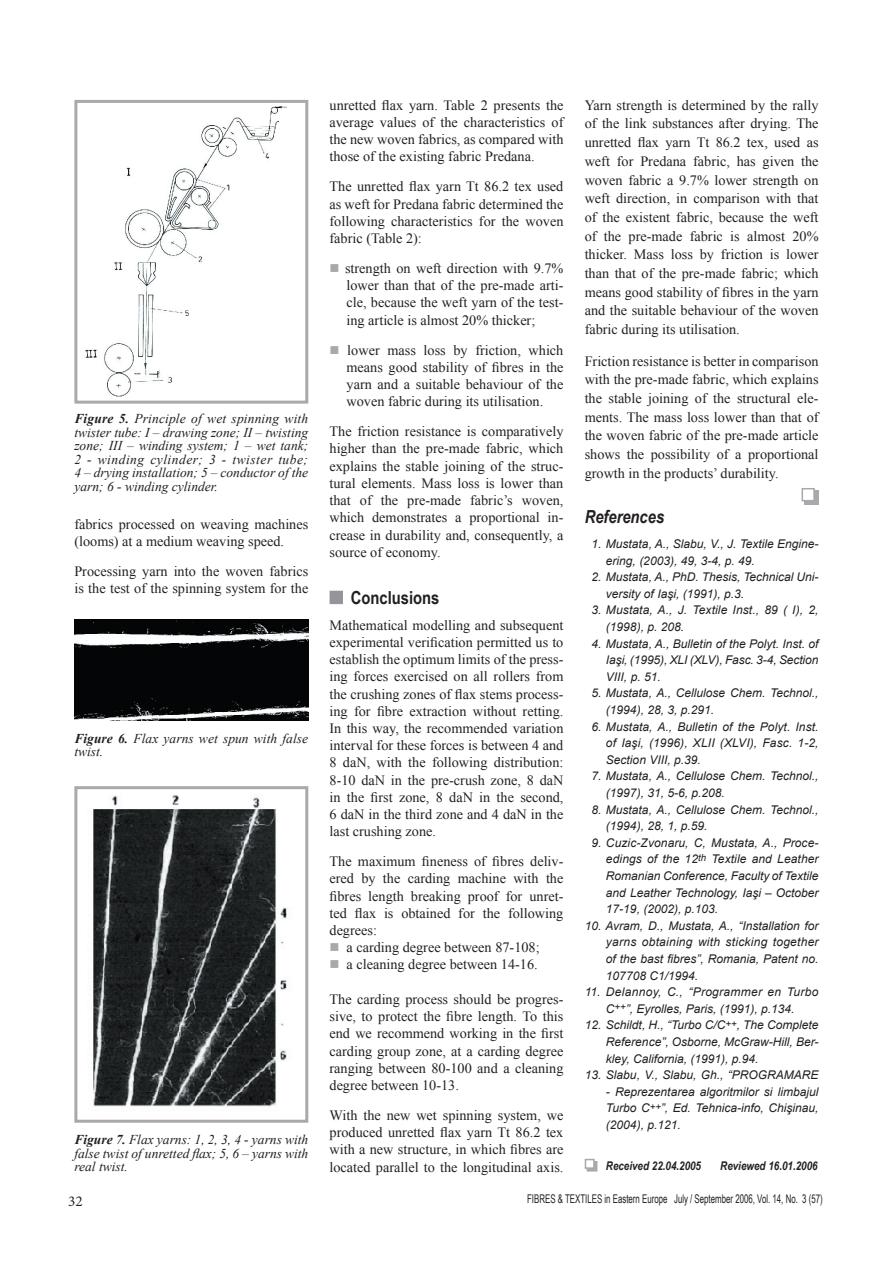
<style>
.page{position:relative;width:893px;height:1263px;background:#fff}
.page>*{position:absolute;margin:0;border:0;box-sizing:border-box;transform-origin:0 0}
.Podtytuł_1{font:700 18px "Arial Narrow";color:#231f20}
.Podtytuł_1-2{font:italic 700 18px "Arial Narrow";color:#231f20}
.t1{font:15px "Minion Pro";color:#231f20}
.Tekst_podstawowy_wcięty{font:14.25px/17.2px "Times New Roman";color:#231f20;text-align:justify}
.Normalny{font:14.25px/17.2px "Times New Roman";color:#231f20;text-align:justify}
.Podpis{font:italic 13.5px/13.5px "Times New Roman";color:#231f20;text-align:justify}
.refer{font:italic 12px/16.6px "Arial";color:#231f20}
.refer-2{font:italic 12px/16.6px "Arial";letter-spacing:.025em;color:#231f20;text-align:center}
.t2{font:12px "Arial Narrow";color:#231f20;scale:.8 1}
.t3{font:italic 700 12px "Arial Narrow";color:#231f20}
.s1{font-weight:700}
.s2{color:#a8a9ad}
.s3{color:#939598}
</style>
<div class="page">
<div style="left:330px;top:591px;width:13px;height:13px;border:3px solid #939598"></div>
<div style="left:804px;top:491px;width:15px;height:14px;background:#a8a9ad"></div>
<div style="left:802px;top:489px;width:12px;height:12px;background:#fff"></div>
<div style="left:801px;top:488px;width:14px;height:13px;border:2px solid #a8a9ad"></div>
<div style="left:587px;top:1161px;width:10px;height:10px;border:2px solid #a8a9ad"></div>
<div style="left:585px;top:1159px;width:9px;height:9px;background:#fff"></div>
<div style="left:585px;top:1159px;width:10px;height:10px;border:2px solid #a8a9ad"></div>
<img style="left:85px;top:106px;width:202px;height:291px">
<div style="left:74px;top:100px;width:234px;height:304px;border:3px solid #a8a9ad"></div>
<img style="left:74px;top:620px;width:234px;height:101px">
<img style="left:93px;top:795px;width:194px;height:312px">
<div style="left:74px;top:786px;width:234px;height:337px;border:3px solid #a8a9ad"></div>
<p class="Podpis" style="left:74px;top:412px;width:235px"><span class="s1">Figure 5.</span> Principle of wet spinning with twister tube: I – drawing zone; II – twisting zone; III – winding system; 1 – wet tank; 2 - winding cylinder; 3 - twister tube; 4 – drying installation; 5 – conductor of the yarn; 6 - winding cylinder.</p>
<p class="Tekst_podstawowy_wcięty" style="left:74px;top:515px;width:235px">fabrics processed on weaving machines (looms) at a medium weaving speed.</p>
<p class="Tekst_podstawowy_wcięty" style="left:74px;top:562px;width:235px">Processing yarn into the woven fabrics is the test of the spinning system for the</p>
<p class="Podpis" style="left:74px;top:731px;width:235px"><span class="s1">Figure 6.</span> Flax yarns wet spun with false twist.</p>
<p class="Podpis" style="left:74px;top:1133px;width:235px"><span class="s1">Figure 7.</span> Flax yarns: 1, 2, 3, 4 - yarns with false twist of unretted flax; 5, 6 – yarns with real twist.</p>
<p class="Tekst_podstawowy_wcięty" style="left:330px;top:96px;width:235px">unretted flax yarn. Table 2 presents the average values of the characteristics of the new woven fabrics, as compared with those of the existing fabric Predana.</p>
<p class="Tekst_podstawowy_wcięty" style="left:330px;top:178px;width:235px">The unretted flax yarn Tt 86.2 tex used as weft for Predana fabric determined the following characteristics for the woven fabric (Table 2):</p>
<p class="Tekst_podstawowy_wcięty" style="left:347px;top:259px;width:218px;text-indent:-17px"><span class="s2">■</span> strength on weft direction with 9.7% lower than that of the pre-made arti&shy;cle, because the weft yarn of the test&shy;ing article is almost 20% thicker;</p>
<p class="Tekst_podstawowy_wcięty" style="left:347px;top:341px;width:218px;text-indent:-17px"><span class="s2">■</span> lower mass loss by friction, which means good stability of fibres in the yarn and a suitable behaviour of the woven fabric during its utilisation.</p>
<p class="Tekst_podstawowy_wcięty" style="left:330px;top:423px;width:235px">The friction resistance is comparatively higher than the pre-made fabric, which explains the stable joining of the struc&shy;tural elements. Mass loss is lower than that of the pre-made fabric’s woven, which demonstrates a proportional in&shy;crease in durability and, consequently, a source of economy.</p>
<p class="Podtytuł_1" style="left:330px;top:584px;width:111px"><span class="s3">■</span> Conclusions</p>
<p class="Normalny" style="left:330px;top:616px;width:235px">Mathematical modelling and subsequent experimental verification permitted us to establish the optimum limits of the press&shy;ing forces exercised on all rollers from the crushing zones of flax stems process&shy;ing for fibre extraction without retting.<br>In this way, the recommended variation interval for these forces is between 4 and 8 daN, with the following distribution:<br>8-10 daN in the pre-crush zone, 8 daN in the first zone, 8 daN in the second, 6 daN in the third zone and 4 daN in the last crushing zone.</p>
<p class="Normalny" style="left:330px;top:852px;width:235px">The maximum fineness of fibres deliv&shy;ered by the carding machine with the fibres length breaking proof for unret&shy;ted flax is obtained for the following degrees:</p>
<p class="Normalny" style="left:330px;top:939px;width:212px"><span class="s2">■</span> a carding degree between 87-108;</p>
<p class="Normalny" style="left:330px;top:956px;width:210px"><span class="s2">■</span> a cleaning degree between 14-16.</p>
<p class="Tekst_podstawowy_wcięty" style="left:330px;top:990px;width:235px">The carding process should be progres&shy;sive, to protect the fibre length. To this end we recommend working in the first carding group zone, at a carding degree ranging between 80-100 and a cleaning degree between 10-13.</p>
<p class="Tekst_podstawowy_wcięty" style="left:330px;top:1106px;width:235px">With the new wet spinning system, we produced unretted flax yarn Tt 86.2 tex with a new structure, in which fibres are located parallel to the longitudinal axis.</p>
<p class="Tekst_podstawowy_wcięty" style="left:585px;top:95px;width:235px;line-height:18.8px">Yarn strength is determined by the rally of the link substances after drying. The unretted flax yarn Tt 86.2 tex, used as weft for Predana fabric, has given the woven fabric a 9.7% lower strength on weft direction, in comparison with that of the existent fabric, because the weft of the pre-made fabric is almost 20% thicker. Mass loss by friction is lower than that of the pre-made fabric; which means good stability of fibres in the yarn and the suitable behaviour of the woven fabric during its utilisation.</p>
<p class="Tekst_podstawowy_wcięty" style="left:585px;top:351px;width:235px;line-height:18.8px">Friction resistance is better in comparison with the pre-made fabric, which explains the stable joining of the structural ele&shy;ments. The mass loss lower than that of the woven fabric of the pre-made article shows the possibility of a proportional growth in the products’ durability.</p>
<p class="Podtytuł_1-2" style="left:585px;top:503px;width:81px">References</p>
<p class="refer" style="left:606px;top:536px;width:214px;text-indent:-15px">1. Mustata, A., Slabu, V., J. Textile Engine&shy;ering, (2003), 49, 3-4, p. 49.</p>
<p class="refer" style="left:606px;top:569px;width:214px;text-indent:-15px">2. Mustata, A., PhD. Thesis, Technical Uni&shy;versity of Iaşi, (1991), p.3.</p>
<p class="refer" style="left:606px;top:602px;width:214px;text-indent:-15px">3. Mustata, A., J. Textile Inst., 89 ( I), 2, (1998), p. 208.</p>
<p class="refer" style="left:606px;top:635px;width:214px;text-align:justify;text-indent:-15px">4. Mustata, A., Bulletin of the Polyt. Inst. of Iaşi, (1995), XLI (XLV), Fasc. 3-4, Section VIII, p. 51.</p>
<p class="refer" style="left:606px;top:685px;width:214px;text-indent:-15px">5. Mustata, A., Cellulose Chem. Technol., (1994), 28, 3, p.291.</p>
<p class="refer" style="left:606px;top:718px;width:214px;text-align:justify;text-indent:-15px">6. Mustata, A., Bulletin of the Polyt. Inst. of Iaşi, (1996), XLII (XLVI), Fasc. 1-2, Section VIII, p.39.</p>
<p class="refer" style="left:606px;top:768px;width:214px;text-indent:-15px">7. Mustata, A., Cellulose Chem. Technol., (1997), 31, 5-6, p.208.</p>
<p class="refer" style="left:606px;top:801px;width:214px;text-indent:-15px">8. Mustata, A., Cellulose Chem. Technol., (1994), 28, 1, p.59.</p>
<p class="refer" style="left:606px;top:834px;width:214px;text-align:justify;text-indent:-15px">9. Cuzic-Zvonaru, C, Mustata, A., Proce&shy;edings of the 12<sup>th</sup> Textile and Leather Romanian Conference, Faculty of Textile and Leather Technology, Iaşi – October 17-19, (2002), p.103.</p>
<p class="refer" style="left:606px;top:917px;width:214px;text-align:justify;text-indent:-21px">10. Avram, D., Mustata, A., “Installation for yarns obtaining with sticking together of the bast fibres”, Romania, Patent no.<br>107708 C1/1994.</p>
<p class="refer-2" style="left:585px;top:984px;width:235px">11. Delannoy, C., “Programmer en Turbo<br>C<sup>++</sup>”, Eyrolles, Paris, (1991), p.134.</p>
<p class="refer" style="left:606px;top:1017px;width:214px;text-align:justify;text-indent:-21px">12. Schildt, H., “Turbo C/C<sup>++</sup>, The Complete Reference”, Osborne, McGraw-Hill, Ber&shy;kley, California, (1991), p.94.</p>
<p class="refer" style="left:585px;top:1067px;width:235px">13. Slabu, V., Slabu, Gh., “PROGRAMARE</p>
<p class="refer" style="left:606px;top:1083px;width:214px;text-align:justify">- Reprezentarea algoritmilor si limbajul Turbo C<sup>++</sup>”, Ed. Tehnica-info, Chişinau, (2004), p.121.</p>
<p class="t3" style="left:606px;top:1157px;width:97px">Received 22.04.2005</p>
<p class="t3" style="left:720px;top:1157px;width:99px">Reviewed 16.01.2006</p>
<p class="t1" style="left:68px;top:1192px;width:16px">32</p>
<p class="t2" style="left:527px;top:1190px;width:371px">FIBRES &amp; TEXTILES in Eastern Europe July / September 2006, Vol. 14, No. 3 (57)</p>
</div>
